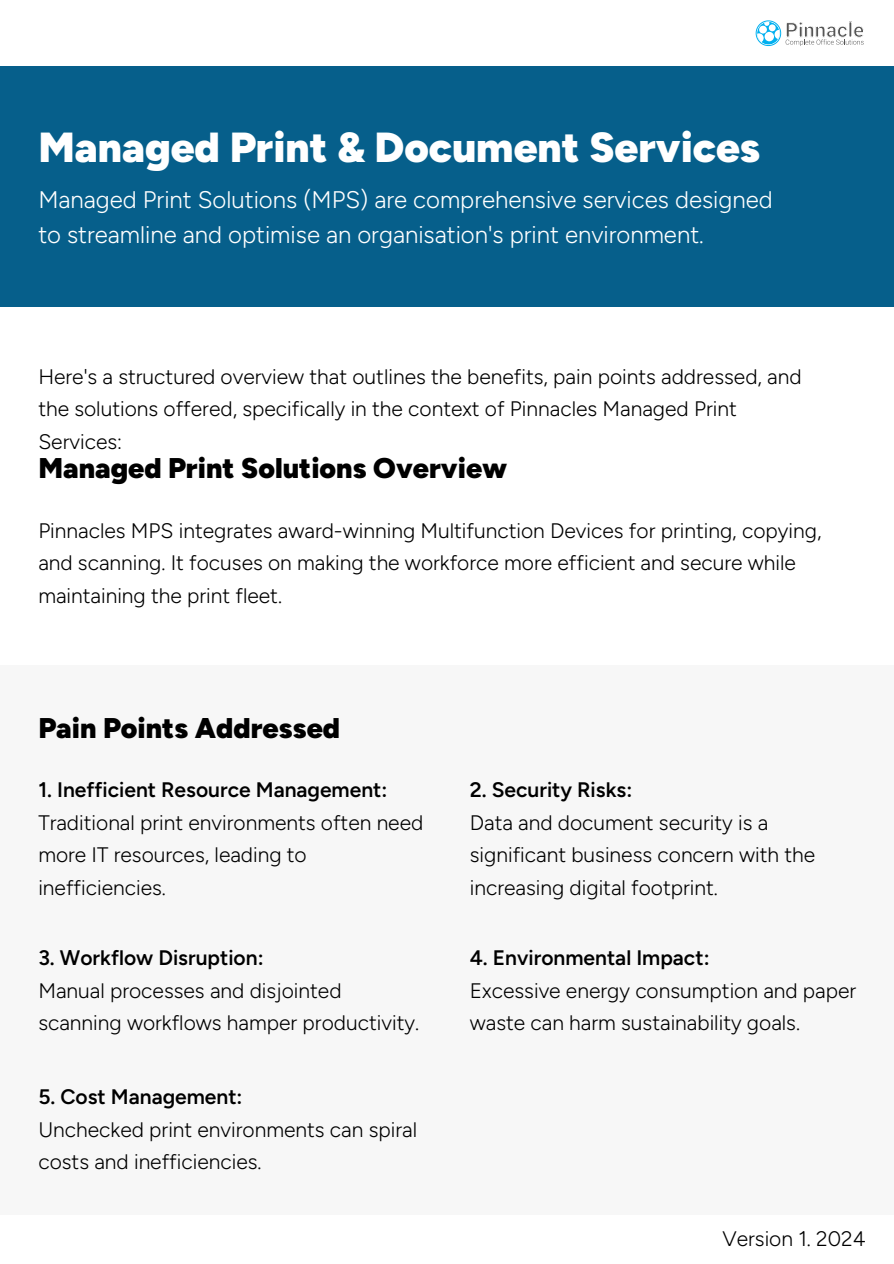
<style>
.page{position:relative;width:894px;height:1264px;background:#fff}
.page>*{position:absolute;margin:0;border:0;box-sizing:border-box;transform-origin:0 0}
.t1{font:900 42px "Figtree";color:#fff}
.t2{font:900 28.5px "Figtree";color:#000}
.t3{font:300 24px/34.8px "Figtree";color:#fff}
.t4{font:300 21px/32.7px "Figtree";color:#000}
.t5{font:600 21px "Figtree";color:#000}
</style>
<div class="page">
<div style="left:0;top:67px;width:893px;height:240px;background:#065f8b"></div>
<div style="left:0;top:665px;width:893px;height:549px;background:#f7f7f7"></div>
<svg style="left:755px;top:21px;width:108px;height:25px"></svg>
<p class="t1" style="left:38px;top:122px;width:723px">Managed Print &amp; Document Services</p>
<h1 class="t3" style="left:38px;top:182px;width:735px">Managed Print Solutions (MPS) are comprehensive services designed to streamline and optimise an organisation's print environment.</h1>
<h3 class="t4" style="left:38px;top:360px;width:764px">Here's a structured overview that outlines the benefits, pain points addressed, and the solutions offered, specifically in the context of Pinnacles Managed Print<br>Services:</h3>
<p class="t2" style="left:38px;top:451px;width:470px">Managed Print Solutions Overview</p>
<h2 class="t4" style="left:38px;top:514px;width:784px">Pinnacles MPS integrates award-winning Multifunction Devices for printing, copying, and scanning. It focuses on making the workforce more efficient and secure while maintaining the print fleet.</h2>
<p class="t2" style="left:38px;top:710px;width:303px">Pain Points Addressed</p>
<h2 class="t5" style="left:38px;top:777px;width:350px">1. Inefficient Resource Management:</h2>
<p class="t4" style="left:38px;top:805px;width:386px">Traditional print environments often need more IT resources, leading to inefficiencies.</p>
<p class="t5" style="left:38px;top:945px;width:227px">3. Workflow Disruption:</p>
<p class="t4" style="left:38px;top:974px;width:382px">Manual processes and disjointed scanning workflows hamper productivity.</p>
<p class="t5" style="left:38px;top:1084px;width:206px">5. Cost Management:</p>
<p class="t4" style="left:38px;top:1112px;width:380px">Unchecked print environments can spiral costs and inefficiencies.</p>
<p class="t5" style="left:469px;top:777px;width:164px">2. Security Risks:</p>
<p class="t4" style="left:469px;top:805px;width:347px">Data and document security is a significant business concern with the increasing digital footprint.</p>
<p class="t5" style="left:469px;top:945px;width:241px">4. Environmental Impact:</p>
<p class="t4" style="left:469px;top:974px;width:388px">Excessive energy consumption and paper waste can harm sustainability goals.</p>
<p class="t4" style="left:722px;top:1222px;width:145px">Version 1. 2024</p>
</div>
